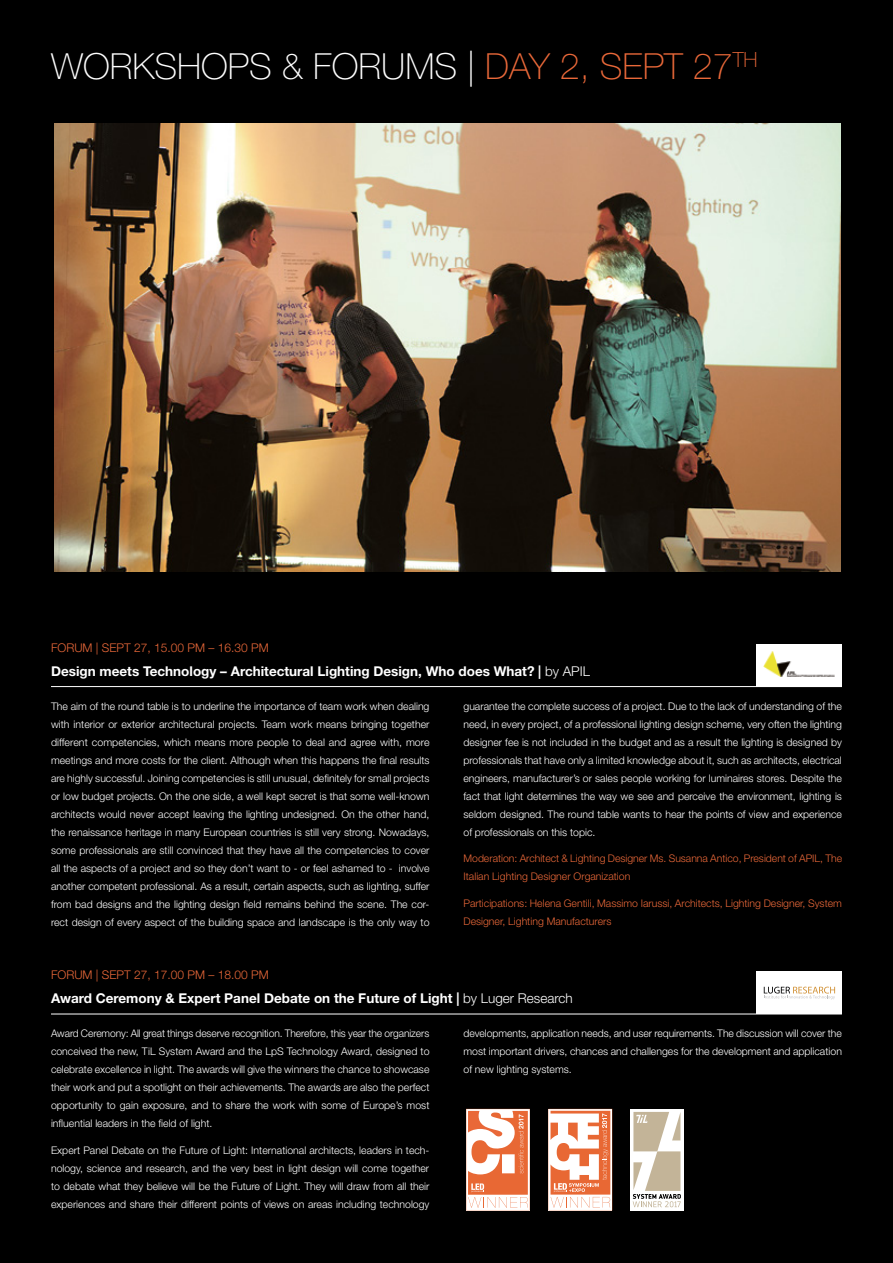
<style>
.page{position:relative;width:893px;height:1263px;background:#000}
.page>*{position:absolute;margin:0;border:0;box-sizing:border-box;transform-origin:0 0}
.t1{font:100 36px "Helvetica Neue";color:#fff}
.t2{font:700 13.5px "Helvetica Neue";color:#fff}
.t3{font:300 12px "Helvetica Neue";color:#e96839}
.t4{font:300 10.5px/18px "Helvetica Neue";color:#fff;text-align:justify}
.t5{font:300 10.5px/18px "Helvetica Neue";color:#e96839}
.s1{color:#e96839}
.s2{font-weight:300}
</style>
<div class="page">
<hr style="left:51px;top:686px;width:791px;height:1px;background:#fff">
<hr style="left:51px;top:1014px;width:791px;height:1px;background:#fff">
<img style="left:54px;top:123px;width:787px;height:449px">
<div style="left:757px;top:644px;width:85px;height:42px;background:#fff"></div>
<img style="left:764px;top:652px;width:71px;height:24px">
<div style="left:757px;top:971px;width:85px;height:43px;background:#fff"></div>
<svg style="left:764px;top:987px;width:71px;height:12px"></svg>
<svg style="left:466px;top:1109px;width:64px;height:101px;background:#f3b49b"></svg>
<svg style="left:548px;top:1109px;width:64px;height:101px;background:#f5bea8"></svg>
<div style="left:630px;top:1109px;width:54px;height:101px;background:#fff"></div>
<svg style="left:633px;top:1112px;width:48px;height:95px"></svg>
<h1 class="t1" style="left:51px;top:46px;width:708px">WORKSHOPS &amp; FORUMS | <span class="s1">DAY 2, SEPT 27</span><sup>TH</sup></h1>
<p class="t3" style="left:51px;top:640px;width:219px">FORUM | SEPT 27, 15.00 PM – 16.30 PM</p>
<p class="t2" style="left:51px;top:662px;width:540px">Design meets Technology – Architectural Lighting Design, Who does What? | <span class="s2">by APIL</span></p>
<p class="t4" style="left:51px;top:697px;width:380px">The aim of the round table is to underline the importance of team work when dealing with interior or exterior architectural projects. Team work means bringing together different competencies, which means more people to deal and agree with, more meetings and more costs for the client. Although when this happens the final results are highly successful. Joining competencies is still unusual, definitely for small projects or low budget projects. On the one side, a well kept secret is that some well-known architects would never accept leaving the lighting undesigned. On the other hand, the renaissance heritage in many European countries is still very strong. Nowadays, some professionals are still convinced that they have all the competencies to cover all the aspects of a project and so they don’t want to - or feel ashamed to - involve another competent professional. As a result, certain aspects, such as lighting, suffer from bad designs and the lighting design field remains behind the scene. The cor&shy;rect design of every aspect of the building space and landscape is the only way to</p>
<p class="t4" style="left:463px;top:697px;width:380px">guarantee the complete success of a project. Due to the lack of understanding of the need, in every project, of a professional lighting design scheme, very often the lighting designer fee is not included in the budget and as a result the lighting is designed by professionals that have only a limited knowledge about it, such as architects, electrical engineers, manufacturer’s or sales people working for luminaires stores. Despite the fact that light determines the way we see and perceive the environment, lighting is seldom designed. The round table wants to hear the points of view and experience of professionals on this topic.</p>
<p class="t5" style="left:463px;top:849px;width:380px">Moderation: Architect &amp; Lighting Designer Ms. Susanna Antico, President of APIL, The<br>Italian Lighting Designer Organization</p>
<p class="t5" style="left:463px;top:894px;width:380px">Participations: Helena Gentili, Massimo Iarussi, Architects, Lighting Designer, System<br>Designer, Lighting Manufacturers</p>
<p class="t3" style="left:51px;top:967px;width:219px">FORUM | SEPT 27, 17.00 PM – 18.00 PM</p>
<p class="t2" style="left:51px;top:990px;width:523px">Award Ceremony &amp; Expert Panel Debate on the Future of Light | <span class="s2">by Luger Research</span></p>
<p class="t4" style="left:51px;top:1024px;width:380px">Award Ceremony: All great things deserve recognition. Therefore, this year the organizers conceived the new, TiL System Award and the LpS Technology Award, designed to celebrate excellence in light. The awards will give the winners the chance to showcase their work and put a spotlight on their achievements. The awards are also the perfect opportunity to gain exposure, and to share the work with some of Europe’s most influential leaders in the field of light.</p>
<p class="t4" style="left:51px;top:1141px;width:380px">Expert Panel Debate on the Future of Light: International architects, leaders in tech&shy;nology, science and research, and the very best in light design will come together to debate what they believe will be the Future of Light. They will draw from all their experiences and share their different points of views on areas including technology</p>
<p class="t4" style="left:463px;top:1024px;width:380px">developments, application needs, and user requirements. The discussion will cover the most important drivers, chances and challenges for the development and application of new lighting systems.</p>
</div>
